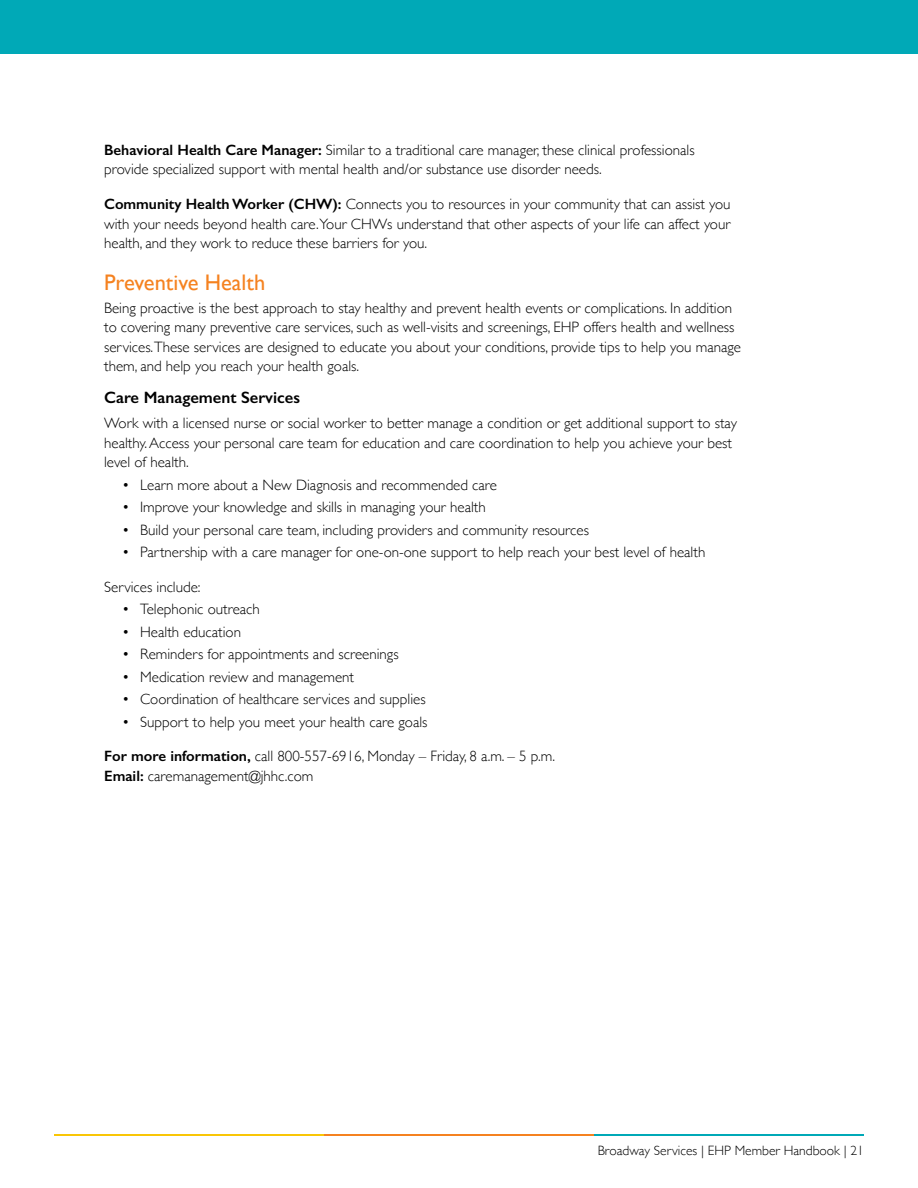
<style>
.page{position:relative;width:918px;height:1188px;background:#fff}
.page>*{position:absolute;margin:0;border:0;box-sizing:border-box;transform-origin:0 0}
.L2_Heading{font:22.5px "Gill Sans";color:#f58220}
.L4_Heading{font:600 16.5px "Gill Sans";color:#000}
.L1_First_Paragraph{font:300 15px/19.5px "Gill Sans";color:#000}
.L1_Body_Text{font:300 15px/19.5px "Gill Sans";color:#000}
.t1{font:300 13.5px "Gill Sans";color:#000}
.s1{font-weight:600}
</style>
<div class="page">
<div style="left:0;top:0;width:918px;height:54px;background:#00a9b7"></div>
<hr style="left:594px;top:1134px;width:270px;height:2px;background:#00a9b7">
<hr style="left:54px;top:1134px;width:270px;height:2px;background:#f9c606">
<hr style="left:324px;top:1134px;width:270px;height:2px;background:#f58220">
<p class="L1_Body_Text" style="left:104px;top:140px;width:592px"><span class="s1">Behavioral Health Care Manager:</span> Similar to a traditional care manager, these clinical professionals provide specialized support with mental health and/or substance use disorder needs.</p>
<p class="L1_Body_Text" style="left:104px;top:194px;width:628px;text-align:justify"><span class="s1">Community Health Worker (CHW):</span> Connects you to resources in your community that can assist you with your needs beyond health care.Your CHWs understand that other aspects of your life can affect your health, and they work to reduce these barriers for you.</p>
<p class="L2_Heading" style="left:104px;top:269px;width:163px">Preventive Health</p>
<p class="L1_First_Paragraph" style="left:104px;top:297px;width:638px">Being proactive is the best approach to stay healthy and prevent health events or complications. In addition to covering many preventive care services, such as well-visits and screenings, EHP offers health and wellness services.These services are designed to educate you about your conditions, provide tips to help you manage them, and help you reach your health goals.</p>
<p class="L4_Heading" style="left:104px;top:387px;width:197px">Care Management Services</p>
<p class="L1_First_Paragraph" style="left:104px;top:413px;width:634px">Work with a licensed nurse or social worker to better manage a condition or get additional support to stay healthy. Access your personal care team for education and care coordination to help you achieve your best level of health.</p>
<p class="L1_First_Paragraph" style="left:122px;top:474px;width:377px">• Learn more about a New Diagnosis and recommended care</p>
<p class="L1_First_Paragraph" style="left:122px;top:497px;width:365px">• Improve your knowledge and skills in managing your health</p>
<p class="L1_First_Paragraph" style="left:122px;top:519px;width:468px">• Build your personal care team, including providers and community resources</p>
<p class="L1_First_Paragraph" style="left:122px;top:542px;width:585px">• Partnership with a care manager for one-on-one support to help reach your best level of health</p>
<p class="L1_Body_Text" style="left:104px;top:576px;width:98px">Services include:</p>
<p class="L1_First_Paragraph" style="left:122px;top:599px;width:139px">• Telephonic outreach</p>
<p class="L1_First_Paragraph" style="left:122px;top:621px;width:120px">• Health education</p>
<p class="L1_First_Paragraph" style="left:122px;top:644px;width:278px">• Reminders for appointments and screenings</p>
<p class="L1_First_Paragraph" style="left:122px;top:666px;width:233px">• Medication review and management</p>
<p class="L1_First_Paragraph" style="left:122px;top:689px;width:305px">• Coordination of healthcare services and supplies</p>
<p class="L1_First_Paragraph" style="left:122px;top:711px;width:307px">• Support to help you meet your health care goals</p>
<p class="L1_Body_Text" style="left:104px;top:746px;width:452px"><span class="s1">For more information,</span> call 800-557-6916, Monday – Friday, 8 a.m. – 5 p.m.<br><span class="s1">Email:</span> caremanagement@jhhc.com</p>
<p class="t1" style="left:598px;top:1140px;width:268px">Broadway Services | EHP Member Handbook | 21</p>
</div>
